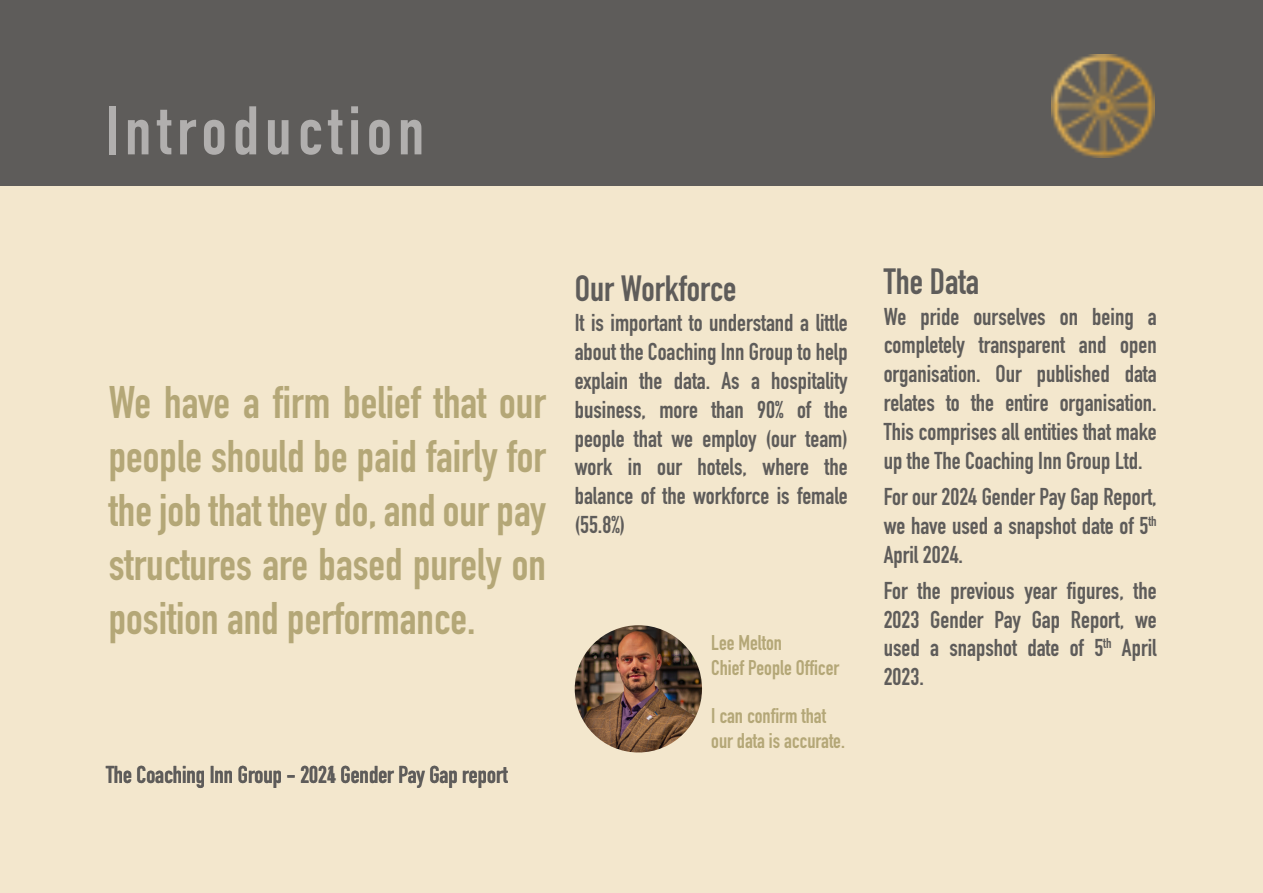
<style>
.page{position:relative;width:1263px;height:893px;background:#fff}
.page>*{position:absolute;margin:0;border:0;box-sizing:border-box;transform-origin:0 0}
.t1{font:700 67.5px "DIN Condensed";letter-spacing:.09em;color:#b1afae}
.t2{font:700 45px/54px "DIN Condensed";color:#b4a777;text-align:justify}
.t3{font:700 36px "DIN Condensed";color:#5e5c5a}
.t4{font:700 24px/28.8px "DIN Condensed";color:#5e5c5a;text-align:justify}
.t5{font:700 21px/25.2px "DIN Condensed";color:#b4a777}
</style>
<div class="page">
<div style="left:0;top:186px;width:1263px;height:707px;background:#f3e7cd"></div>
<div style="left:0;top:0;width:1263px;height:186px;background:#5e5c5a"></div>
<img style="left:1051px;top:55px;width:104px;height:103px">
<img style="left:575px;top:625px;width:127px;height:127px;border-radius:50%">
<h1 class="t1" style="left:105px;top:106px;width:321px">Introduction</h1>
<h2 class="t2" style="left:109px;top:382px;width:439px">We have a firm belief that our people should be paid fairly for the job that they do, and our pay structures are based purely on position and performance.</h2>
<p class="t4" style="left:106px;top:763px;width:403px">The Coaching Inn Group - 2024 Gender Pay Gap report</p>
<p class="t4" style="left:327px;top:763px;width:10px">1</p>
<h3 class="t3" style="left:575px;top:275px;width:163px">Our Workforce</h3>
<p class="t4" style="left:575px;top:312px;width:274px">It is important to understand a little about the Coaching Inn Group to help explain the data. As a hospitality business, more than 90% of the people that we employ (our team) work in our hotels, where the balance of the workforce is female (55.8%)</p>
<p class="t5" style="left:711px;top:633px;width:130px">Lee Melton<br>Chief People Officer</p>
<p class="t5" style="left:711px;top:706px;width:135px">I can confirm that our data is accurate.</p>
<h3 class="t3" style="left:884px;top:269px;width:97px">The Data</h3>
<p class="t4" style="left:884px;top:305px;width:274px">We pride ourselves on being a completely transparent and open organisation. Our published data relates to the entire organisation.<br>This comprises all entities that make up the The Coaching Inn Group Ltd.</p>
<p class="t4" style="left:884px;top:485px;width:274px">For our 2024 Gender Pay Gap Report, we have used a snapshot date of 5<sup>th </sup>April 2024.</p>
<p class="t4" style="left:884px;top:579px;width:274px">For the previous year figures, the 2023 Gender Pay Gap Report, we used a snapshot date of 5<sup>th</sup> April 2023.</p>
</div>
